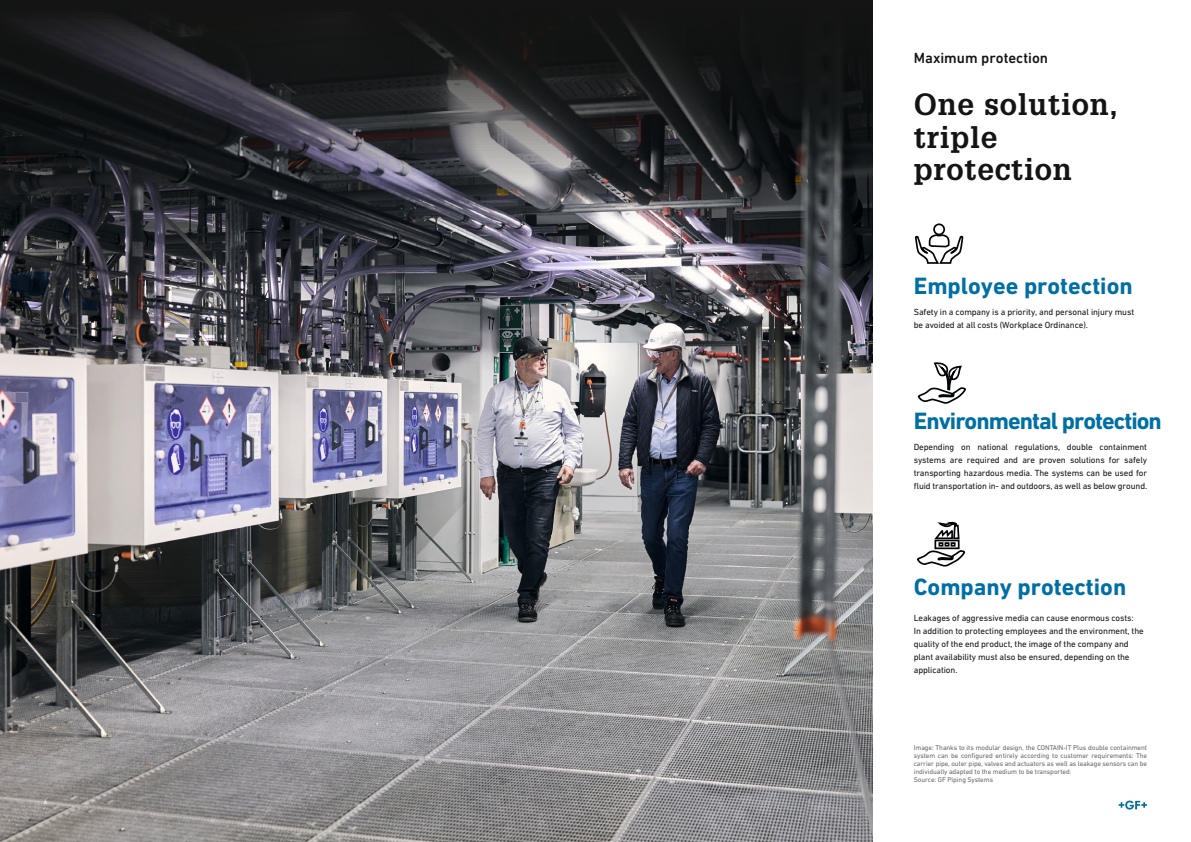
<style>
.page{position:relative;width:1191px;height:842px;background:#fff}
.page>*{position:absolute;margin:0;border:0;box-sizing:border-box;transform-origin:0 0}
.t1{font:700 30px/32.6px "Glypha LT Pro";letter-spacing:.025em;color:#131413}
.t2{font:700 24px "DIN Next W1 G";color:#006fa4}
.t3{font:700 24px "DIN Next W1 G";letter-spacing:-.04em;color:#006fa4}
.t4{font:500 15px "DIN Next W1 G";color:#131413}
.t5{font:9px/13px "DIN Next W1 G";letter-spacing:-.01em;color:#131413}
.t6{font:7px/8px "DIN Next W1 G";letter-spacing:-.01em;color:#686867}
.t7{font:6.5px "DIN Next W1 G";color:#fff}
</style>
<div class="page">
<img style="left:0;top:0;width:872px;height:842px">
<div style="left:933px;top:223px;width:12px;height:12px;border:2px solid #010305;border-radius:50%"></div>
<svg style="left:915px;top:233px;width:49px;height:31px"></svg>
<svg style="left:917px;top:362px;width:49px;height:42px"></svg>
<svg style="left:917px;top:521px;width:48px;height:46px"></svg>
<svg style="left:1118px;top:801px;width:29px;height:8px"></svg>
<p class="t7" style="left:44px;top:798px;width:5px">6</p>
<h3 class="t4" style="left:913px;top:49px;width:136px">Maximum protection</h3>
<h1 class="t1" style="left:913px;top:87px;width:206px">One solution, triple protection</h1>
<h2 class="t2" style="left:913px;top:272px;width:220px">Employee protection</h2>
<p class="t5" style="left:913px;top:305px;width:222px">Safety in a company is a priority, and personal injury must be avoided at all costs (Workplace Ordinance).</p>
<h2 class="t3" style="left:913px;top:406px;width:249px">Environmental protection</h2>
<p class="t5" style="left:913px;top:440px;width:235px;text-align:justify">Depending on national regulations, double containment systems are required and are proven solutions for safely transporting hazardous media. The systems can be used for fluid transportation in- and outdoors, as well as below ground.</p>
<h2 class="t2" style="left:913px;top:573px;width:214px">Company protection</h2>
<p class="t5" style="left:913px;top:611px;width:231px">Leakages of aggressive media can cause enormous costs:<br>In addition to protecting employees and the environment, the quality of the end product, the image of the company and plant availability must also be ensured, depending on the application.</p>
<p class="t6" style="left:913px;top:744px;width:235px">Image: Thanks to its modular design, the CONTAIN-IT Plus double containment system can be configured entirely according to customer requirements: The carrier pipe, outer pipe, valves and actuators as well as leakage sensors can be individually adapted to the medium to be transported.<br>Source: GF Piping Systems</p>
</div>
